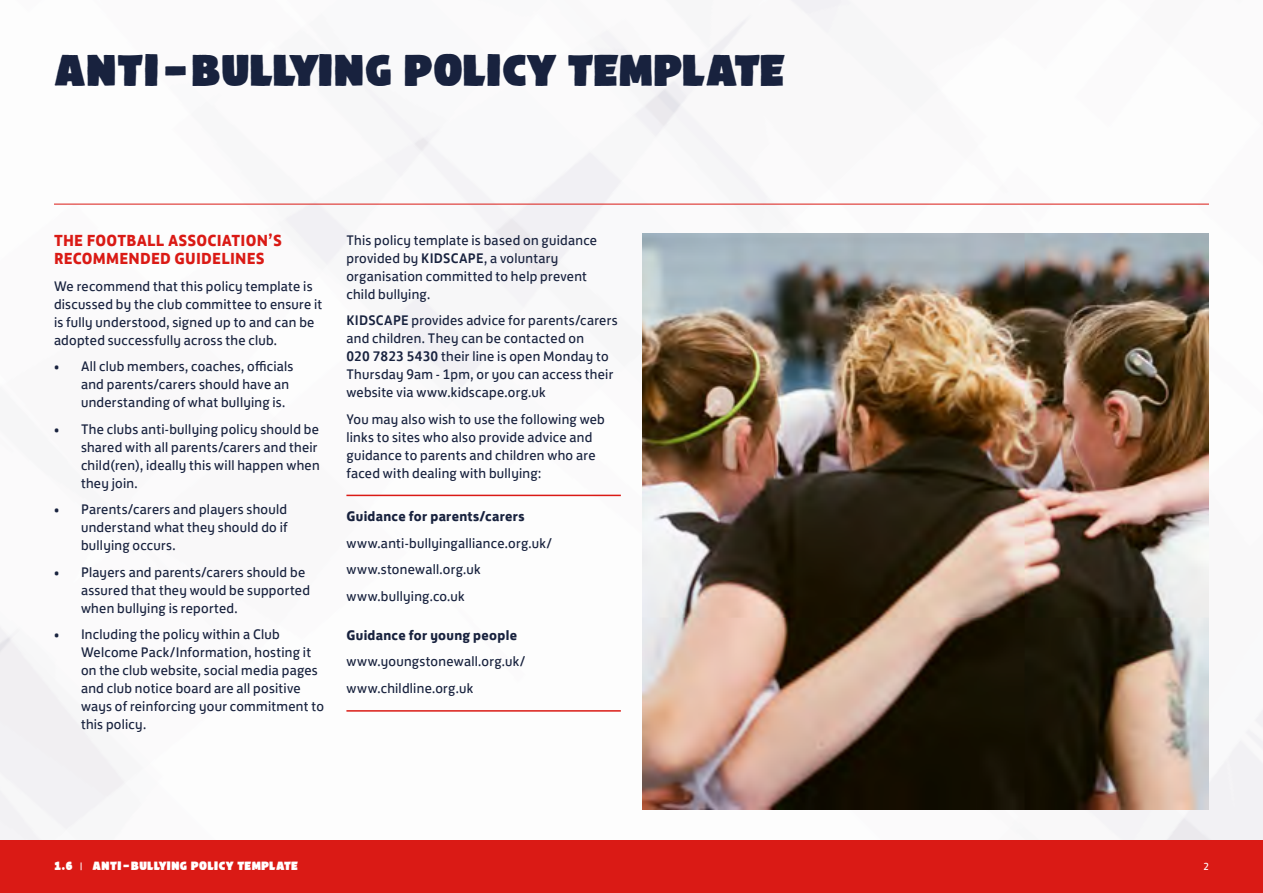
<style>
.page{position:relative;width:1263px;height:893px;background:#fff}
.page>*{position:absolute;margin:0;border:0;box-sizing:border-box;transform-origin:0 0}
.t1{font:39px "FA Brush";color:#18223e}
.t2{font:700 16.5px/18px "FS Jack";letter-spacing:.015em;color:#da1a15}
.t3{font:14.25px/18px "FS Jack";letter-spacing:.02em;color:#18223e}
.t4{font:700 14.25px "FS Jack";letter-spacing:.02em;color:#18223e}
.t5{font:10.5px "FA Brush";letter-spacing:.03em;color:#fff}
.t6{font:10.5px "FS Jack";color:#fff}
.s1{font-weight:500}
.s2{font-family:"FS Jack"}
</style>
<div class="page">
<img style="left:0;top:0;width:1263px;height:840px">
<img style="left:642px;top:234px;width:567px;height:575px">
<hr style="left:54px;top:204px;width:1155px;height:1px;background:#da1a15">
<hr style="left:346px;top:495px;width:275px;height:1px;background:#da1a15">
<hr style="left:346px;top:710px;width:275px;height:2px;background:#da1a15">
<div style="left:0;top:840px;width:1263px;height:53px;background:#da1a15"></div>
<h1 class="t1" style="left:54px;top:54px;width:733px">ANTI-BULLYING POLICY TEMPLATE</h1>
<p class="t2" style="left:54px;top:230px;width:229px">THE FOOTBALL ASSOCIATION’S<br>RECOMMENDED GUIDELINES</p>
<p class="t3" style="left:54px;top:276px;width:270px">We recommend that this policy template is discussed by the club committee to ensure it is fully understood, signed up to and can be adopted successfully across the club.</p>
<p class="t3" style="left:81px;top:356px;width:214px;text-indent:-27px">• All club members, coaches, officials and parents/carers should have an understanding of what bullying is.</p>
<p class="t3" style="left:81px;top:419px;width:240px;text-indent:-27px">• The clubs anti-bullying policy should be shared with all parents/carers and their child(ren), ideally this will happen when they join.</p>
<p class="t3" style="left:81px;top:499px;width:208px;text-align:justify;text-indent:-27px">• Parents/carers and players should understand what they should do if bullying occurs.</p>
<p class="t3" style="left:81px;top:562px;width:230px;text-indent:-27px">• Players and parents/carers should be assured that they would be supported when bullying is reported.</p>
<p class="t3" style="left:81px;top:624px;width:244px;text-indent:-27px">• Including the policy within a Club Welcome Pack/Information, hosting it on the club website, social media pages and club notice board are all positive ways of reinforcing your commitment to this policy.</p>
<p class="t3" style="left:346px;top:229px;width:252px">This policy template is based on guidance provided by <span class="s1">KIDSCAPE</span>, a voluntary organisation committed to help prevent child bullying.</p>
<p class="t3" style="left:346px;top:310px;width:273px"><span class="s1">KIDSCAPE</span> provides advice for parents/carers and children. They can be contacted on<br><span class="s1">020 7823 5430</span> their line is open Monday to Thursday 9am - 1pm, or you can access their website via www.kidscape.org.uk</p>
<p class="t3" style="left:346px;top:408px;width:260px">You may also wish to use the following web links to sites who also provide advice and guidance to parents and children who are faced with dealing with bullying:</p>
<p class="t4" style="left:346px;top:504px;width:180px">Guidance for parents/carers</p>
<p class="t3" style="left:346px;top:528px;width:207px;line-height:26.5px">www.anti-bullyingalliance.org.uk/ www.stonewall.org.uk www.bullying.co.uk</p>
<p class="t4" style="left:346px;top:623px;width:172px">Guidance for young people</p>
<p class="t3" style="left:346px;top:647px;width:181px;line-height:26.5px">www.youngstonewall.org.uk/ www.childline.org.uk</p>
<p class="t5" style="left:54px;top:861px;width:246px">1.6 <span class="s2">|</span> ANTI-BULLYING POLICY TEMPLATE</p>
<p class="t6" style="left:1203px;top:858px;width:7px">2</p>
</div>
